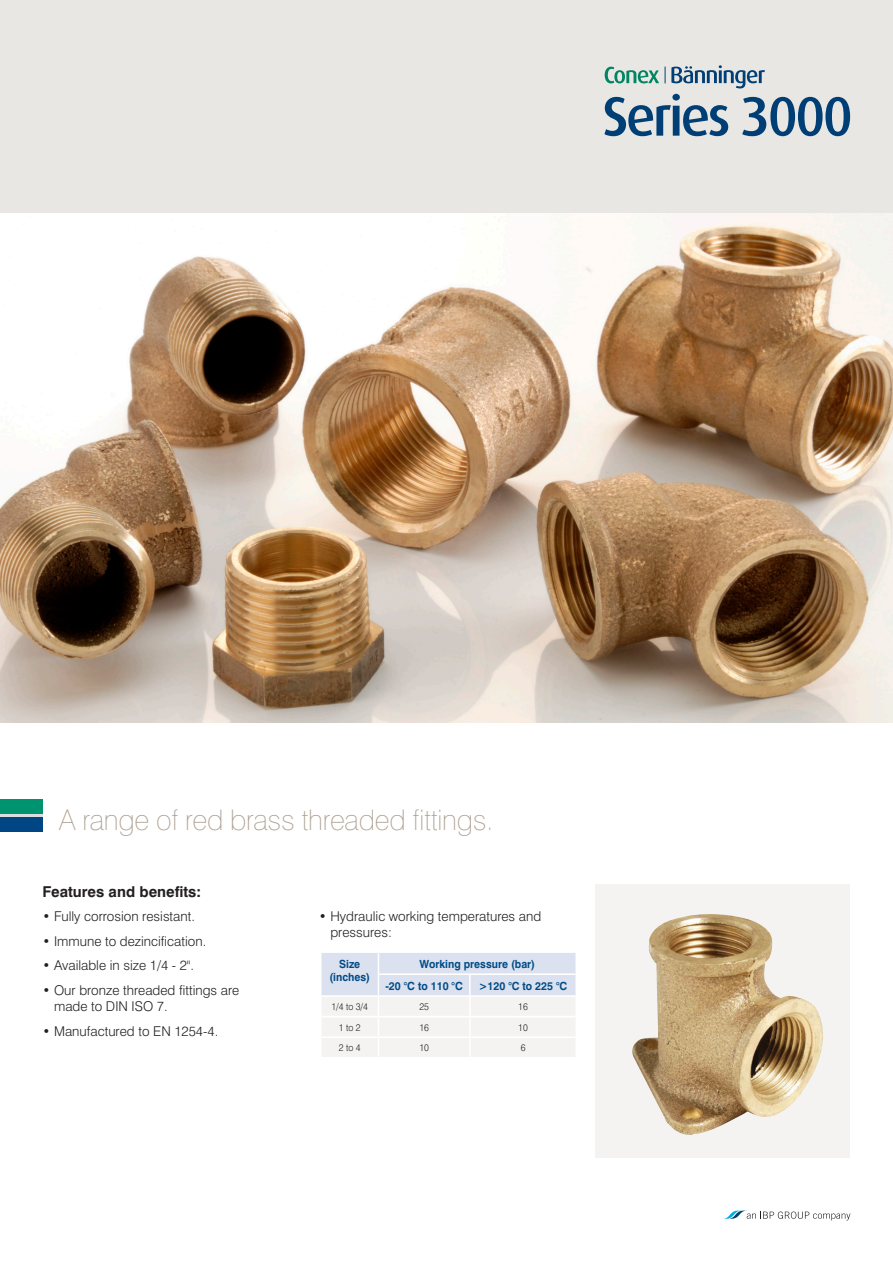
<style>
.page{position:relative;width:893px;height:1263px;background:#fff}
.page>*{position:absolute;margin:0;border:0;box-sizing:border-box;transform-origin:0 0}
.t1{font:500 55.65px "Dax";letter-spacing:-.05em;color:#004684}
.t2{font:100 28.5px "Swiss 721 BT";letter-spacing:-.01em;color:#ac9f91}
.t3{font:700 15px "Swiss 721 BT";color:#231f20}
.t4{font:300 13.5px/16.2px "Swiss 721 BT";color:#231f20}
.t5{font:700 11.25px "Swiss 721 BT";color:#004b87;scale:.94 1}
.t6{font:300 9.6px "Swiss 721 BT";color:#231f20;scale:.94 1}
</style>
<div class="page">
<img style="left:0;top:213px;width:893px;height:510px">
<div style="left:595px;top:884px;width:255px;height:274px;background:#f4f3f1"></div>
<img style="left:632px;top:914px;width:191px;height:221px">
<svg style="left:321px;top:953px;width:255px;height:104px"></svg>
<hr style="left:379px;top:973px;width:91px;height:2px;background:#fff">
<hr style="left:470px;top:973px;width:105px;height:2px;background:#fff">
<hr style="left:575px;top:953px;width:2px;height:21px;background:#fff">
<div style="left:0;top:0;width:893px;height:213px;background:#e9e7e3"></div>
<hr style="left:0;top:814px;width:43px;height:3px;background:#dcdddf">
<div style="left:0;top:799px;width:43px;height:15px;background:#009370"></div>
<div style="left:0;top:817px;width:43px;height:14px;background:#004684"></div>
<svg style="left:723px;top:1210px;width:127px;height:10px"></svg>
<svg style="left:605px;top:67px;width:54px;height:16px"></svg>
<svg style="left:665px;top:65px;width:100px;height:23px"></svg>
<h1 class="t1" style="left:602px;top:85px;width:252px">Series 3000</h1>
<p class="t2" style="left:59px;top:802px;width:436px">A range of red brass threaded fittings.</p>
<p class="t3" style="left:43px;top:882px;width:160px">Features and benefits:</p>
<p class="t4" style="left:43px;top:908px;width:154px">• Fully corrosion resistant.</p>
<p class="t4" style="left:43px;top:932px;width:165px">• Immune to dezincification.</p>
<p class="t4" style="left:43px;top:957px;width:153px">• Available in size 1/4 - 2".</p>
<p class="t4" style="left:54px;top:982px;width:187px;text-indent:-12px">• Our bronze threaded fittings are made to DIN ISO 7.</p>
<p class="t4" style="left:43px;top:1023px;width:177px">• Manufactured to EN 1254-4.</p>
<p class="t4" style="left:330px;top:908px;width:212px;text-indent:-12px">• Hydraulic working temperatures and pressures:</p>
<p class="t5" style="left:339px;top:957px;width:24px">Size</p>
<p class="t5" style="left:329px;top:970px;width:45px">(inches)</p>
<p class="t5" style="left:420px;top:957px;width:124px">Working pressure (bar)</p>
<p class="t5" style="left:385px;top:979px;width:84px">-20 °C to 110 °C</p>
<p class="t5" style="left:479px;top:979px;width:96px">&gt;120 °C to 225 °C</p>
<p class="t6" style="left:331px;top:1001px;width:40px">1/4 to 3/4</p>
<p class="t6" style="left:419px;top:1001px;width:12px">25</p>
<p class="t6" style="left:518px;top:1001px;width:12px">16</p>
<p class="t6" style="left:339px;top:1021px;width:25px">1 to 2</p>
<p class="t6" style="left:419px;top:1021px;width:12px">16</p>
<p class="t6" style="left:518px;top:1021px;width:12px">10</p>
<p class="t6" style="left:339px;top:1042px;width:25px">2 to 4</p>
<p class="t6" style="left:419px;top:1042px;width:12px">10</p>
<p class="t6" style="left:521px;top:1042px;width:7px">6</p>
</div>
